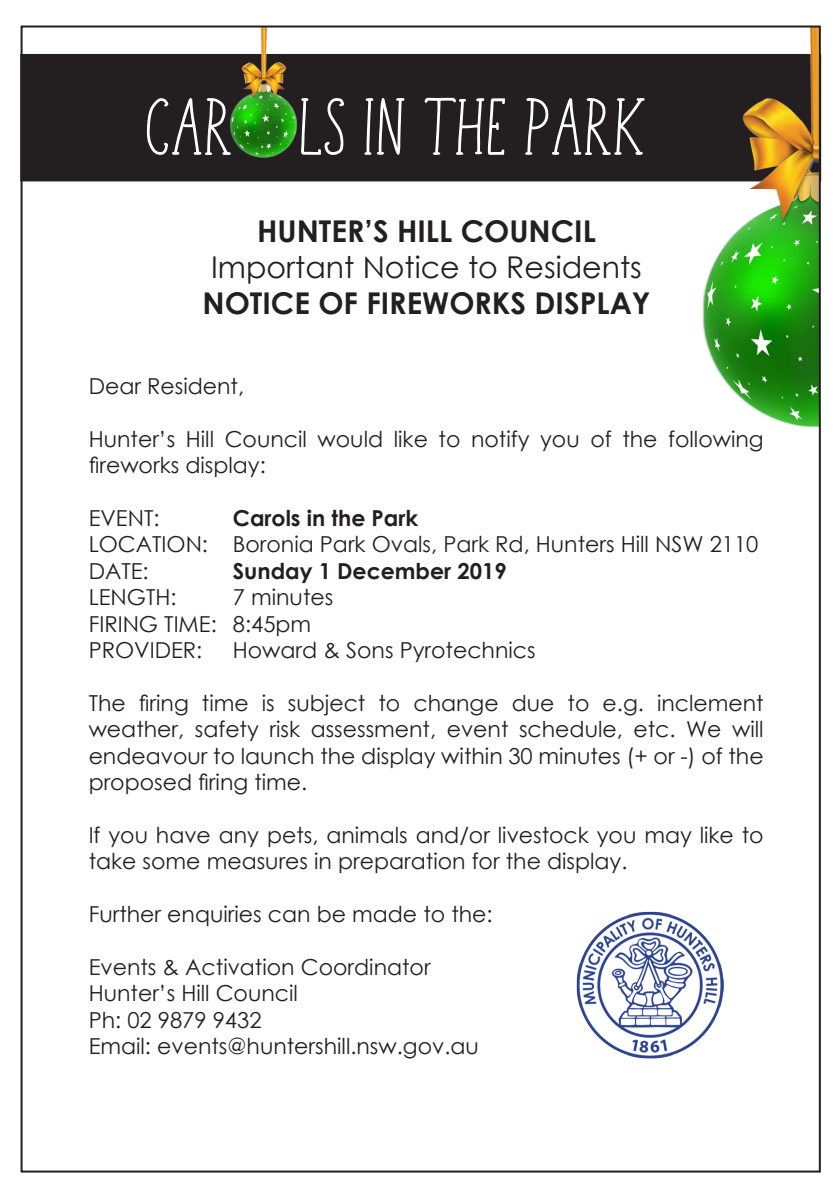
<style>
.page{position:relative;width:840px;height:1191px;background:#fff}
.page>*{position:absolute;margin:0;border:0;box-sizing:border-box;transform-origin:0 0}
.t1{font:700 30px "Century Gothic";color:#231f20}
.t2{font:30px "Century Gothic";color:#231f20}
.t3{font:22px/26.4px "Century Gothic";color:#231f20}
.t4{font:700 22px "Century Gothic";color:#231f20}
</style>
<div class="page">
<img style="left:576px;top:911px;width:147px;height:147px">
<div style="left:21px;top:54px;width:799px;height:127px;background:#231f20"></div>
<svg style="left:146px;top:98px;width:34px;height:84px"></svg>
<svg style="left:363px;top:98px;width:42px;height:84px"></svg>
<svg style="left:424px;top:97px;width:81px;height:85px"></svg>
<img style="left:180px;top:25px;width:166px;height:157px">
<img style="left:528px;top:29px;width:289px;height:399px">
<p class="t1" style="left:257px;top:208px;width:340px">HUNTER’S HILL COUNCIL</p>
<p class="t2" style="left:211px;top:246px;width:432px">Important Notice to Residents</p>
<p class="t1" style="left:202px;top:280px;width:449px">NOTICE OF FIREWORKS DISPLAY</p>
<p class="t3" style="left:89px;top:372px;width:157px">Dear Resident,</p>
<p class="t3" style="left:89px;top:425px;width:676px">Hunter’s Hill Council would like to notify you of the following fireworks display:</p>
<p class="t3" style="left:89px;top:504px;width:72px">EVENT:</p>
<p class="t4" style="left:233px;top:501px;width:187px">Carols in the Park</p>
<p class="t3" style="left:89px;top:531px;width:671px">LOCATION: Boronia Park Ovals, Park Rd, Hunters Hill NSW 2110</p>
<p class="t3" style="left:89px;top:557px;width:61px">DATE:</p>
<p class="t4" style="left:233px;top:554px;width:275px">Sunday 1 December 2019</p>
<p class="t3" style="left:89px;top:584px;width:89px">LENGTH:</p>
<p class="t3" style="left:233px;top:584px;width:102px">7 minutes</p>
<p class="t3" style="left:89px;top:610px;width:224px">FIRING TIME: 8:45pm</p>
<p class="t3" style="left:89px;top:636px;width:115px">PROVIDER:</p>
<p class="t3" style="left:233px;top:636px;width:304px">Howard &amp; Sons Pyrotechnics</p>
<p class="t3" style="left:89px;top:689px;width:676px;text-align:justify">The firing time is subject to change due to e.g. inclement weather, safety risk assessment, event schedule, etc. We will endeavour to launch the display within 30 minutes (+ or -) of the proposed firing time.</p>
<p class="t3" style="left:89px;top:821px;width:676px">If you have any pets, animals and/or livestock you may like to take some measures in preparation for the display.</p>
<p class="t3" style="left:89px;top:900px;width:405px">Further enquiries can be made to the:</p>
<p class="t3" style="left:89px;top:953px;width:343px">Events &amp; Activation Coordinator</p>
<p class="t3" style="left:89px;top:980px;width:210px">Hunter’s Hill Council</p>
<p class="t3" style="left:89px;top:1006px;width:174px">Ph: 02 9879 9432</p>
<p class="t3" style="left:89px;top:1032px;width:391px">Email: events@huntershill.nsw.gov.au</p>
</div>
